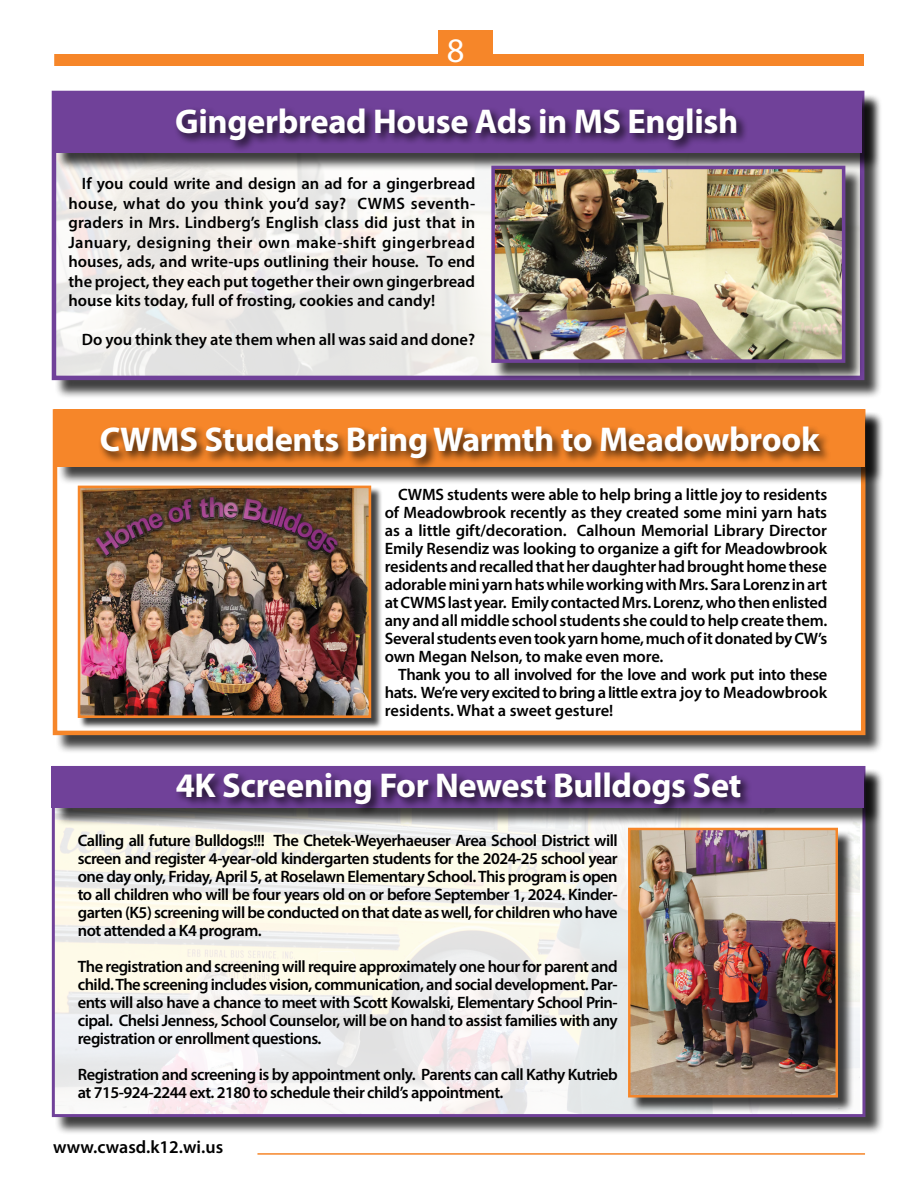
<style>
.page{position:relative;width:918px;height:1188px;background:#fff}
.page>*{position:absolute;margin:0;border:0;box-sizing:border-box;transform-origin:0 0}
.t1{font:700 34.5px "Myriad Pro";letter-spacing:-.01em;color:#fff}
.t2{font:34.5px "Myriad Pro";color:#fff}
.t3{font:600 18px "Myriad Pro";color:#000}
.t4{font:600 16.5px/18px "Myriad Pro";letter-spacing:-.03em;color:#000;text-align:justify}
.t5{font:600 16.5px "Myriad Pro";color:#000}
</style>
<div class="page">
<hr style="left:257px;top:1153px;width:608px;height:2px;background:#f68629">
<div style="left:54px;top:54px;width:810px;height:12px;background:#f68629"></div>
<div style="left:438px;top:30px;width:54px;height:35px;background:#f68629"></div>
<div style="left:54px;top:768px;width:830px;height:368px;background:#000;opacity:.75"></div>
<img style="left:56px;top:826px;width:803px;height:287px">
<div style="left:54px;top:768px;width:829px;height:58px;background:#000;opacity:.75"></div>
<div style="left:52px;top:766px;width:812px;height:41px;background:#704199"></div>
<div style="left:174px;top:770px;width:579px;height:47px;background:#000;opacity:.75"></div>
<div style="left:630px;top:829px;width:224px;height:285px;background:#000;opacity:.75"></div>
<img style="left:631px;top:831px;width:204px;height:264px">
<div style="left:628px;top:828px;width:210px;height:270px;border:2px solid #f68629"></div>
<div style="left:54px;top:93px;width:829px;height:306px;background:#000;opacity:.75"></div>
<img style="left:57px;top:171px;width:436px;height:204px">
<div style="left:56px;top:94px;width:825px;height:77px;background:#000;opacity:.75"></div>
<div style="left:53px;top:92px;width:809px;height:60px;background:#704199"></div>
<div style="left:173px;top:106px;width:576px;height:47px;background:#000;opacity:.75"></div>
<div style="left:493px;top:168px;width:371px;height:213px;background:#000;opacity:.75"></div>
<img style="left:496px;top:171px;width:344px;height:187px">
<div style="left:491px;top:166px;width:354px;height:197px;border:4px solid #704199"></div>
<div style="left:55px;top:412px;width:829px;height:342px;background:#000;opacity:.75"></div>
<div style="left:53px;top:409px;width:812px;height:326px;background:#fff;border:4px solid #f68629"></div>
<div style="left:57px;top:411px;width:827px;height:74px;background:#000;opacity:.75"></div>
<div style="left:54px;top:409px;width:811px;height:57px;background:#f68629"></div>
<div style="left:98px;top:424px;width:734px;height:47px;background:#000;opacity:.75"></div>
<div style="left:79px;top:487px;width:304px;height:243px;background:#000;opacity:.75"></div>
<img style="left:82px;top:490px;width:285px;height:224px">
<div style="left:78px;top:486px;width:293px;height:232px;border:3px solid #f68629"></div>
<h1 class="t2" style="left:447px;top:29px;width:19px">8</h1>
<h1 class="t1" style="left:175px;top:99px;width:565px">Gingerbread House Ads in MS English</h1>
<p class="t4" style="left:68px;top:174px;width:408px;line-height:19.5px;text-indent:13px">If you could write and design an ad for a gingerbread house, what do you think you’d say? CWMS seventh&shy;graders in Mrs. Lindberg’s English class did just that in January, designing their own make-shift gingerbread houses, ads, and write-ups outlining their house. To end the project, they each put together their own gingerbread house kits today, full of frosting, cookies and candy!</p>
<p class="t5" style="left:82px;top:329px;width:395px">Do you think they ate them when all was said and done?</p>
<h1 class="t1" style="left:100px;top:417px;width:721px">CWMS Students Bring Warmth to Meadowbrook</h1>
<p class="t4" style="left:385px;top:485px;width:444px;text-indent:13px">CWMS students were able to help bring a little joy to residents of Meadowbrook recently as they created some mini yarn hats as a little gift/decoration. Calhoun Memorial Library Director Emily Resendiz was looking to organize a gift for Meadowbrook residents and recalled that her daughter had brought home these adorable mini yarn hats while working with Mrs. Sara Lorenz in art at CWMS last year. Emily contacted Mrs. Lorenz, who then enlisted any and all middle school students she could to help create them.<br>Several students even took yarn home, much of it donated by CW’s own Megan Nelson, to make even more.</p>
<p class="t4" style="left:385px;top:665px;width:444px;text-indent:13px">Thank you to all involved for the love and work put into these hats. We’re very excited to bring a little extra joy to Meadowbrook residents. What a sweet gesture!</p>
<h1 class="t1" style="left:176px;top:763px;width:567px">4K Screening For Newest Bulldogs Set</h1>
<p class="t4" style="left:78px;top:831px;width:542px">Calling all future Bulldogs!!! The Chetek-Weyerhaeuser Area School District will screen and register 4-year-old kindergarten students for the 2024-25 school year one day only, Friday, April 5, at Roselawn Elementary School. This program is open to all children who will be four years old on or before September 1, 2024. Kinder&shy;garten (K5) screening will be conducted on that date as well, for children who have not attended a K4 program.</p>
<p class="t4" style="left:78px;top:957px;width:542px">The registration and screening will require approximately one hour for parent and child. The screening includes vision, communication, and social development. Par&shy;ents will also have a chance to meet with Scott Kowalski, Elementary School Prin&shy;cipal. Chelsi Jenness, School Counselor, will be on hand to assist families with any registration or enrollment questions.</p>
<p class="t4" style="left:78px;top:1065px;width:542px">Registration and screening is by appointment only. Parents can call Kathy Kutrieb at 715-924-2244 ext. 2180 to schedule their child’s appointment.</p>
<p class="t3" style="left:53px;top:1135px;width:172px">www.cwasd.k12.wi.us</p>
</div>
